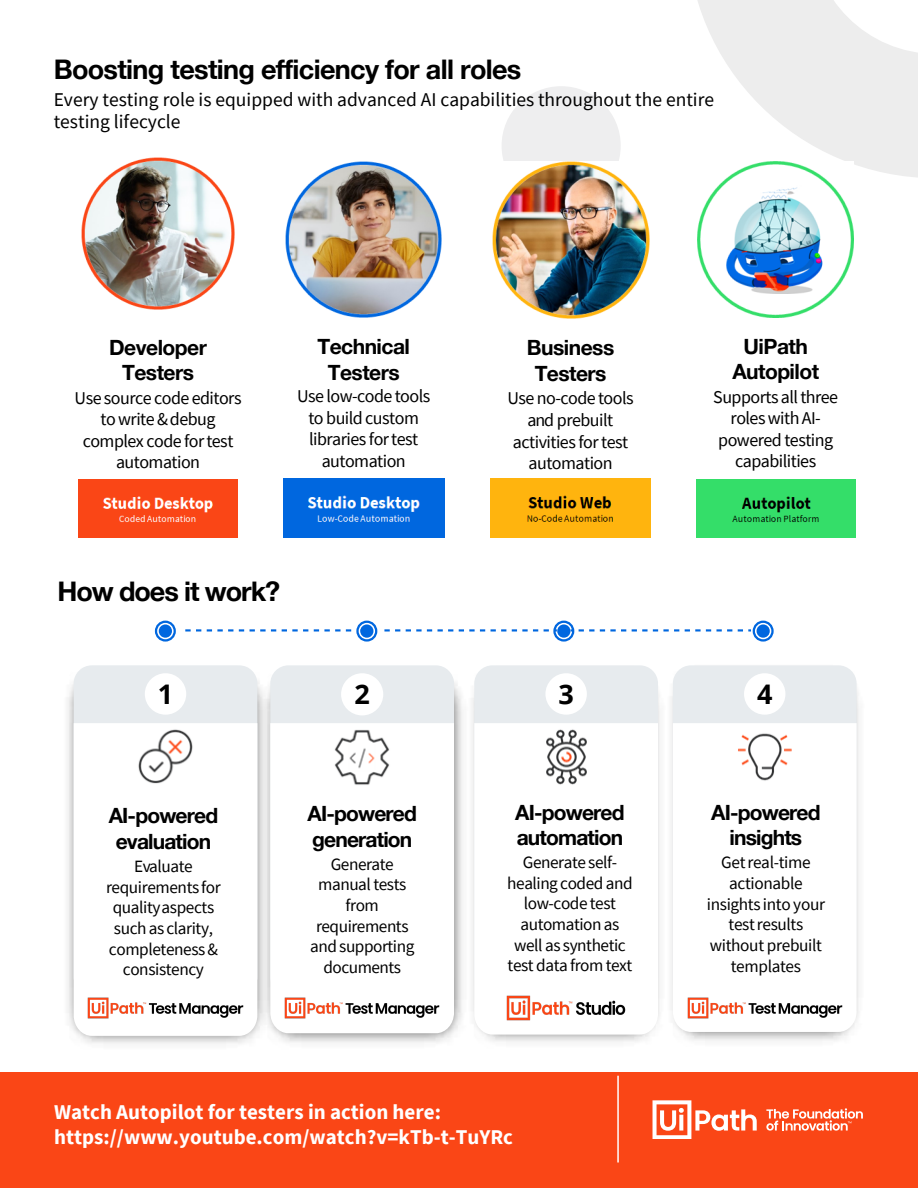
<style>
.page{position:relative;width:918px;height:1188px;background:#fff}
.page>*{position:absolute;margin:0;border:0;box-sizing:border-box;transform-origin:0 0}
.Body{font:700 27px "Helvetica Neue LT Pro";letter-spacing:-.025em;color:#000}
.t1{font:700 27px "Helvetica Neue";letter-spacing:-.04em;color:#000}
.t2{font:700 27px "Open Sans";color:#000}
.t3{font:700 21px/25.2px "Helvetica Neue LT Pro";letter-spacing:-.04em;color:#000;text-align:center}
.Body-2{font:700 21px/25.2px "Source Sans Pro";color:#fff}
.Body-3{font:19.5px/22.5px "Source Sans Pro";color:#000}
.t4{font:18px/21.6px "Source Sans Pro";letter-spacing:-.03em;color:#000;text-align:center}
.t5{font:17.25px/20.7px "Source Sans Pro";letter-spacing:-.025em;color:#000;text-align:center}
</style>
<div class="page">
<img style="left:67px;top:675px;width:189px;height:369px">
<div style="left:0;top:1072px;width:918px;height:116px;background:#fa4616"></div>
<svg style="left:698px;top:0;width:220px;height:177px"></svg>
<div style="left:502px;top:86px;width:119px;height:119px;background:#eeeeef;border-radius:50%"></div>
<hr style="left:617px;top:1076px;width:2px;height:87px;background:#fff">
<svg style="left:653px;top:1100px;width:104px;height:39px"></svg>
<svg style="left:766px;top:1108px;width:97px;height:23px"></svg>
<img style="left:286px;top:162px;width:156px;height:156px">
<img style="left:492px;top:162px;width:157px;height:156px">
<img style="left:698px;top:162px;width:156px;height:156px">
<img style="left:726px;top:186px;width:99px;height:108px">
<img style="left:82px;top:157px;width:152px;height:152px">
<img style="left:256px;top:678px;width:207px;height:365px">
<svg style="left:384px;top:629px;width:173px;height:3px"></svg>
<svg style="left:579px;top:629px;width:172px;height:3px"></svg>
<svg style="left:185px;top:629px;width:167px;height:3px"></svg>
<div style="left:159px;top:624px;width:13px;height:14px;background:#0067df;border-radius:50%"></div>
<div style="left:155px;top:621px;width:21px;height:21px;border:2px solid #0067df;border-radius:50%"></div>
<div style="left:360px;top:624px;width:13px;height:14px;background:#0067df;border-radius:50%"></div>
<div style="left:356px;top:621px;width:21px;height:21px;border:2px solid #0067df;border-radius:50%"></div>
<div style="left:557px;top:624px;width:13px;height:14px;background:#0067df;border-radius:50%"></div>
<div style="left:553px;top:621px;width:21px;height:21px;border:2px solid #0067df;border-radius:50%"></div>
<div style="left:757px;top:624px;width:13px;height:14px;background:#0067df;border-radius:50%"></div>
<div style="left:753px;top:621px;width:21px;height:21px;border:2px solid #0067df;border-radius:50%"></div>
<div style="left:74px;top:665px;width:183px;height:330px;background:#e7ebee;border-radius:18px"></div>
<div style="left:74px;top:723px;width:183px;height:313px;background:#fff"></div>
<div style="left:145px;top:673px;width:41px;height:42px;background:#fff;border-radius:50%"></div>
<div style="left:270px;top:665px;width:184px;height:330px;background:#e7ebee;border-radius:18px"></div>
<div style="left:270px;top:723px;width:184px;height:310px;background:#fff"></div>
<div style="left:341px;top:673px;width:42px;height:42px;background:#fff;border-radius:50%"></div>
<div style="left:474px;top:665px;width:184px;height:330px;background:#e7ebee;border-radius:18px"></div>
<div style="left:474px;top:723px;width:184px;height:312px;background:#fff"></div>
<div style="left:545px;top:673px;width:42px;height:42px;background:#fff;border-radius:50%"></div>
<div style="left:673px;top:665px;width:184px;height:330px;background:#e7ebee;border-radius:18px"></div>
<div style="left:673px;top:723px;width:184px;height:309px;background:#fff"></div>
<div style="left:744px;top:673px;width:41px;height:42px;background:#fff;border-radius:50%"></div>
<img style="left:135px;top:726px;width:61px;height:62px">
<img style="left:331px;top:726px;width:63px;height:62px">
<img style="left:534px;top:725px;width:64px;height:64px">
<img style="left:733px;top:725px;width:64px;height:64px">
<img style="left:88px;top:997px;width:155px;height:22px">
<img style="left:284px;top:997px;width:156px;height:22px">
<img style="left:687px;top:997px;width:155px;height:22px">
<img style="left:507px;top:996px;width:119px;height:24px">
<img style="left:79px;top:480px;width:158px;height:57px">
<img style="left:283px;top:478px;width:161px;height:59px">
<img style="left:490px;top:479px;width:161px;height:58px">
<img style="left:696px;top:479px;width:159px;height:58px">
<p class="Body" style="left:54px;top:53px;width:469px">Boosting testing efficiency for all roles</p>
<p class="Body-3" style="left:54px;top:88px;width:662px">Every testing role is equipped with advanced AI capabilities throughout the entire testing lifecycle</p>
<p class="t3" style="left:317px;top:334px;width:94px">Technical<br>Testers</p>
<p class="t3" style="left:109px;top:334px;width:99px">Developer<br>Testers</p>
<p class="t4" style="left:75px;top:387px;width:168px">Use source code editors to write &amp;debug complex code fortest automation</p>
<p class="t4" style="left:297px;top:385px;width:135px">Use low-code tools to build custom libraries fortest automation</p>
<h1 class="t1" style="left:57px;top:570px;width:224px">How does it work?</h1>
<p class="t3" style="left:527px;top:335px;width:89px">Business<br>Testers</p>
<p class="t4" style="left:508px;top:387px;width:128px">Use no-code tools and prebuilt activities for test automation</p>
<h1 class="t2" style="left:158px;top:675px;width:17px">1</h1>
<p class="t3" style="left:109px;top:803px;width:111px">AI-powered evaluation</p>
<p class="t5" style="left:106px;top:856px;width:116px">Evaluate requirements for qualityaspects such asclarity, completeness&amp; consistency</p>
<h1 class="t2" style="left:354px;top:675px;width:17px">2</h1>
<h1 class="t2" style="left:558px;top:675px;width:17px">3</h1>
<p class="t3" style="left:308px;top:801px;width:111px;text-align:left">AI-powered generation</p>
<p class="t5" style="left:310px;top:854px;width:106px">Generate manual tests from requirements and supporting documents</p>
<p class="t3" style="left:515px;top:799px;width:111px;text-align:left">AI-powered automation</p>
<p class="t5" style="left:507px;top:852px;width:127px">Generate self&shy;healing coded and low-code test automation as well as synthetic test data from text</p>
<p class="Body-2" style="left:54px;top:1099px;width:460px">Watch Autopilot for testers in action here: https://www.youtube.com/watch?v=kTb-t-TuYRc</p>
<p class="t3" style="left:732px;top:333px;width:88px">UiPath<br>Autopilot</p>
<p class="t4" style="left:713px;top:386px;width:126px">Supports allthree roles withAI&shy;powered testing capabilities</p>
<h1 class="t2" style="left:757px;top:675px;width:17px">4</h1>
<p class="t3" style="left:711px;top:799px;width:111px">AI-powered insights</p>
<p class="t5" style="left:707px;top:852px;width:120px">Getreal-time actionable insights into your testresults without prebuilt templates</p>
</div>
